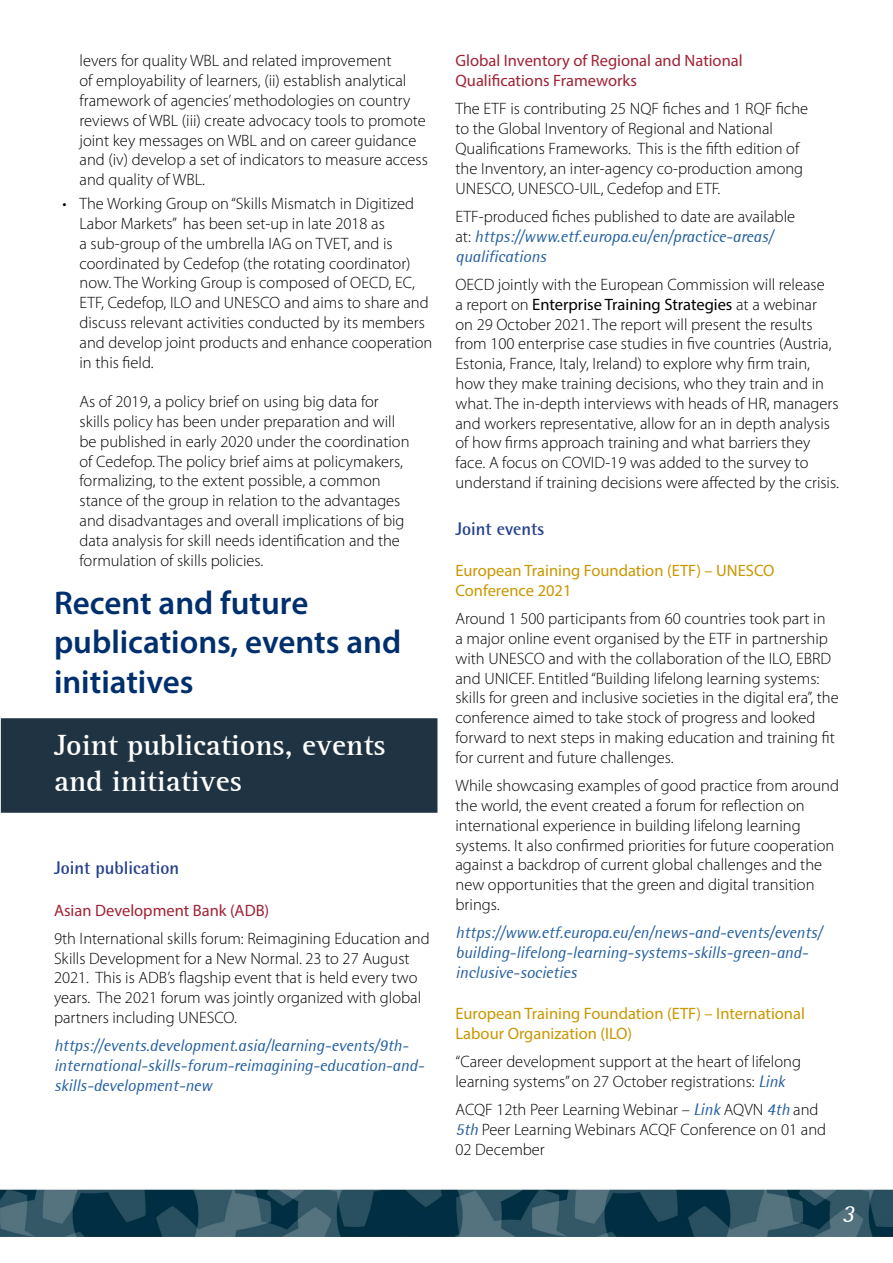
<style>
.page{position:relative;width:893px;height:1263px;background:#fff}
.page>*{position:absolute;margin:0;border:0;box-sizing:border-box;transform-origin:0 0}
.t1{font:600 33px/39.6px "Myriad Pro";color:#002f6e}
.t2{font:700 30px/36px "Rotis Serif";color:#fff}
.t3{font:italic 24.6px "Rotis Semi Sans";color:#fff}
.t4{font:700 18px "Rotis Semi Sans";color:#25408f}
.t5{font:300 16.5px/19.8px "Myriad Pro";color:#000}
.t6{font:italic 16.5px/19.8px "Rotis Semi Sans";color:#215e9e}
.t7{font:16.5px/19.8px "Myriad Pro";color:#c99700}
.t8{font:16.5px/19.8px "Myriad Pro";color:#a12236}
.s1{font-family:"Myriad Pro";font-weight:300;font-style:normal;color:#000}
.s2{font-weight:400}
.s3{font-family:"Rotis Semi Sans";font-weight:400;font-style:italic;color:#215e9e}
</style>
<div class="page">
<img style="left:0;top:718px;width:893px;height:520px">
<div style="left:1px;top:718px;width:436px;height:95px;background:#1f3342"></div>
<p class="t5" style="left:80px;top:51px;width:350px">levers for quality WBL and related improvement<br>of employability of learners, (ii) establish analytical framework of agencies’ methodologies on country reviews of WBL (iii) create advocacy tools to promote joint key messages on WBL and on career guidance and (iv) develop a set of indicators to measure access and quality of WBL.</p>
<p class="t5" style="left:80px;top:194px;width:354px;text-indent:-17px">• The Working Group on “Skills Mismatch in Digitized Labor Markets” has been set-up in late 2018 as<br>a sub-group of the umbrella IAG on TVET, and is coordinated by Cedefop (the rotating coordinator) now. The Working Group is composed of OECD, EC, ETF, Cedefop, ILO and UNESCO and aims to share and discuss relevant activities conducted by its members and develop joint products and enhance cooperation in this field.</p>
<p class="t5" style="left:80px;top:392px;width:331px">As of 2019, a policy brief on using big data for skills policy has been under preparation and will be published in early 2020 under the coordination of Cedefop. The policy brief aims at policymakers, formalizing, to the extent possible, a common stance of the group in relation to the advantages and disadvantages and overall implications of big data analysis for skill needs identification and the formulation of skills policies.</p>
<h1 class="t1" style="left:54px;top:582px;width:349px">Recent and future publications, events and initiatives</h1>
<h2 class="t2" style="left:54px;top:727px;width:333px">Joint publications, events and initiatives</h2>
<p class="t4" style="left:54px;top:857px;width:127px">Joint publication</p>
<p class="t8" style="left:54px;top:900px;width:217px">Asian Development Bank (ADB)</p>
<p class="t5" style="left:54px;top:928px;width:377px">9th International skills forum: Reimagining Education and Skills Development for a New Normal. 23 to 27 August 2021. This is ADB’s flagship event that is held every two years. The 2021 forum was jointly organized with global partners including UNESCO.</p>
<p class="t6" style="left:54px;top:1035px;width:372px">https://events.development.asia/learning-events/9th&shy;international-skills-forum-reimagining-education-and&shy;skills-development-new</p>
<p class="t8" style="left:455px;top:51px;width:289px">Global Inventory of Regional and National<br>Qualifications Frameworks</p>
<p class="t5" style="left:455px;top:99px;width:354px">The ETF is contributing 25 NQF fiches and 1 RQF fiche to the Global Inventory of Regional and National Qualifications Frameworks. This is the fifth edition of the Inventory, an inter-agency co-production among UNESCO, UNESCO-UIL, Cedefop and ETF.</p>
<p class="t5" style="left:455px;top:206px;width:341px">ETF-produced fiches published to date are available</p>
<p class="t6" style="left:455px;top:226px;width:319px"><span class="s1">at:</span> https://www.etf.europa.eu/en/practice-areas/ qualifications</p>
<p class="t5" style="left:455px;top:274px;width:385px">OECD jointly with the European Commission will release<br>a report on <span class="s2">Enterprise Training Strategies</span> at a webinar<br>on 29 October 2021. The report will present the results from 100 enterprise case studies in five countries (Austria, Estonia, France, Italy, Ireland) to explore why firm train, how they make training decisions, who they train and in what. The in-depth interviews with heads of HR, managers and workers representative, allow for an in depth analysis of how firms approach training and what barriers they face. A focus on COVID-19 was added to the survey to understand if training decisions were affected by the crisis.</p>
<p class="t4" style="left:455px;top:518px;width:91px">Joint events</p>
<p class="t7" style="left:455px;top:560px;width:321px">European Training Foundation (ETF) – UNESCO<br>Conference 2021</p>
<p class="t5" style="left:455px;top:609px;width:385px">Around 1 500 participants from 60 countries took part in<br>a major online event organised by the ETF in partnership with UNESCO and with the collaboration of the ILO, EBRD and UNICEF. Entitled “Building lifelong learning systems: skills for green and inclusive societies in the digital era”, the conference aimed to take stock of progress and looked forward to next steps in making education and training fit for current and future challenges.</p>
<p class="t5" style="left:455px;top:776px;width:385px">While showcasing examples of good practice from around the world, the event created a forum for reflection on international experience in building lifelong learning systems. It also confirmed priorities for future cooperation against a backdrop of current global challenges and the new opportunities that the green and digital transition brings.</p>
<p class="t6" style="left:455px;top:922px;width:368px">https://www.etf.europa.eu/en/news-and-events/events/ building-lifelong-learning-systems-skills-green-and&shy;inclusive-societies</p>
<p class="t7" style="left:455px;top:1003px;width:351px">European Training Foundation (ETF) – International<br>Labour Organization (ILO)</p>
<p class="t5" style="left:455px;top:1051px;width:347px">“Career development support at the heart of lifelong learning systems” on 27 October registrations: <span class="s3">Link</span></p>
<p class="t5" style="left:455px;top:1099px;width:372px">ACQF 12th Peer Learning Webinar – <span class="s3">Link</span> AQVN <span class="s3">4th</span> and<br><span class="s3">5th</span> Peer Learning Webinars ACQF Conference on 01 and<br>02 December</p>
<h3 class="t3" style="left:842px;top:1198px;width:14px">3</h3>
</div>
